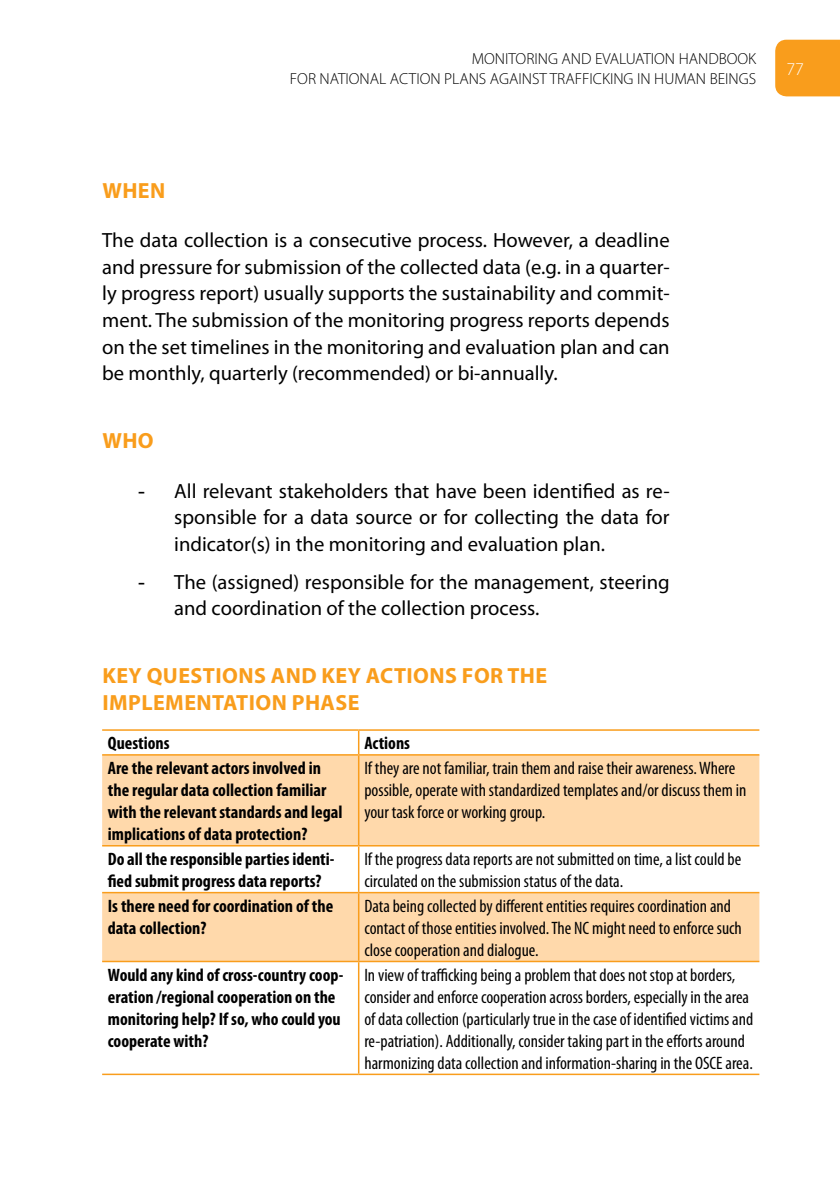
<style>
.page{position:relative;width:840px;height:1191px;background:#fff}
.page>*{position:absolute;margin:0;border:0;box-sizing:border-box;transform-origin:0 0}
.t1{font:700 22px "Myriad Pro";letter-spacing:.02em;color:#f99d1c}
.t2{font:20.6px/26.6px "Myriad Pro";color:#000;text-align:justify}
.t3{font:condensed 18px/22px "Myriad Pro";color:#000}
.t4{font:700 condensed 18px/22px "Myriad Pro";color:#000}
.t5{font:300 18px "Myriad Pro";color:#fff}
.t6{font:300 16px/20px "Myriad Pro";color:#000;text-align:right}
.s1{font-family:"Arial"}
</style>
<div class="page">
<div style="left:775px;top:40px;width:64px;height:56px;background:#f99d1c"></div>
<svg style="left:102px;top:755px;width:657px;height:205px;fill:#ffd9ab"></svg>
<hr style="left:102px;top:729px;width:256px;height:2px;background:#f99d1c">
<hr style="left:358px;top:729px;width:401px;height:2px;background:#f99d1c">
<svg style="left:358px;top:731px;width:1px;height:23px"></svg>
<hr style="left:102px;top:754px;width:256px;height:1px;background:#f99d1c">
<hr style="left:358px;top:754px;width:401px;height:1px;background:#f99d1c">
<hr style="left:358px;top:755px;width:1px;height:90px;background:#f99d1c">
<hr style="left:102px;top:845px;width:256px;height:1px;background:#f99d1c">
<hr style="left:358px;top:845px;width:401px;height:1px;background:#f99d1c">
<hr style="left:358px;top:846px;width:1px;height:46px;background:#f99d1c">
<hr style="left:102px;top:892px;width:256px;height:1px;background:#f99d1c">
<hr style="left:358px;top:892px;width:401px;height:1px;background:#f99d1c">
<hr style="left:358px;top:893px;width:1px;height:67px;background:#f99d1c">
<hr style="left:102px;top:960px;width:256px;height:2px;background:#f99d1c">
<hr style="left:358px;top:960px;width:401px;height:2px;background:#f99d1c">
<hr style="left:358px;top:962px;width:1px;height:111px;background:#f99d1c">
<hr style="left:102px;top:1073px;width:256px;height:2px;background:#f99d1c">
<hr style="left:358px;top:1073px;width:401px;height:2px;background:#f99d1c">
<p class="t6" style="left:290px;top:49px;width:467px">MONITORING AND EVALUATION HANDBOOK<br>FOR NATIONAL ACTION PLANS AGAINST TRAFFICKING IN HUMAN BEINGS</p>
<p class="t5" style="left:786px;top:58px;width:19px">77</p>
<p class="t1" style="left:102px;top:176px;width:49px">WHEN</p>
<p class="t2" style="left:102px;top:227px;width:568px">The data collection is a consecutive process. However, a deadline and pressure for submission of the collected data (e.g. in a quarter&shy;ly progress report) usually supports the sustainability and commit&shy;ment. The submission of the monitoring progress reports depends on the set timelines in the monitoring and evaluation plan and can be monthly, quarterly (recommended) or bi-annually.</p>
<p class="t1" style="left:102px;top:426px;width:51px">WHO</p>
<p class="t2" style="left:174px;top:477px;width:496px;text-indent:-36px"><span class="s1">-</span> All relevant stakeholders that have been identified as re&shy;sponsible for a data source or for collecting the data for indicator(s) in the monitoring and evaluation plan.</p>
<p class="t2" style="left:174px;top:568px;width:496px;text-indent:-36px"><span class="s1">-</span> The (assigned) responsible for the management, steering and coordination of the collection process.</p>
<p class="t1" style="left:102px;top:661px;width:276px">KEY QUESTIONS AND KEY ACTI</p>
<p class="t1" style="left:413px;top:661px;width:135px">ONS FOR TH E</p>
<p class="t1" style="left:102px;top:688px;width:258px">IMPLEMENTATION PHASE</p>
<p class="t4" style="left:108px;top:732px;width:63px">Questions</p>
<p class="t4" style="left:364px;top:732px;width:47px">Actions</p>
<p class="t4" style="left:108px;top:756px;width:236px">Are the relevant actors involved in the regular data collection familiar with the relevant standards and legal implications of data protection?</p>
<p class="t3" style="left:364px;top:757px;width:383px">If they are not familiar, train them and raise their awareness. Where possible, operate with standardized templates and/or discuss them in your task force or working group.</p>
<p class="t4" style="left:108px;top:847px;width:228px">Do all the responsible parties identi&shy;fied submit progress data reports?</p>
<p class="t3" style="left:364px;top:847px;width:378px">If the progress data reports are not submitted on time, a list could be circulated on the submission status of the data.</p>
<p class="t4" style="left:108px;top:894px;width:227px">Is there need for coordination of the data collection?</p>
<p class="t3" style="left:364px;top:894px;width:379px">Data being collected by different entities requires coordination and contact of those entities involved. The NC might need to enforce such close cooperation and dialogue.</p>
<p class="t4" style="left:108px;top:963px;width:237px">Would any kind of cross-country coop&shy;eration /regional cooperation on the monitoring help? If so, who could you cooperate with?</p>
<p class="t3" style="left:364px;top:963px;width:390px">In view of trafficking being a problem that does not stop at borders, consider and enforce cooperation across borders, especially in the area of data collection (particularly true in the case of identified victims and re-patriation). Additionally, consider taking part in the efforts around harmonizing data collection and information-sharing in the OSCE area.</p>
</div>
